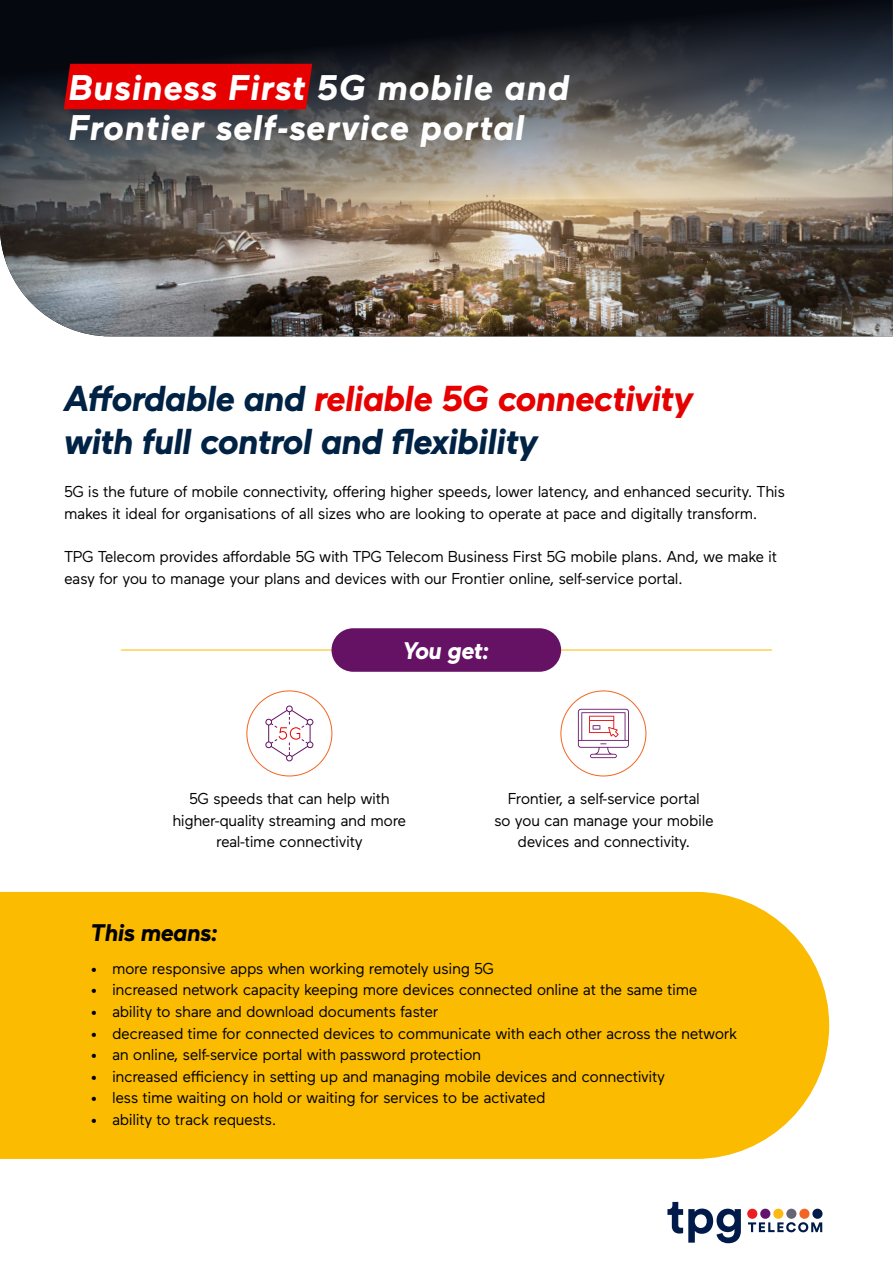
<style>
.page{position:relative;width:893px;height:1263px;background:#fff}
.page>*{position:absolute;margin:0;border:0;box-sizing:border-box;transform-origin:0 0}
.t1{font:italic 700 36px/43.2px "Maax";letter-spacing:-.025em;color:#024}
.t2{font:italic 700 35.55px/40.3px "Maax";letter-spacing:.02em;color:#fff}
.t3{font:italic 700 24px "Maax";letter-spacing:-.025em;color:#000}
.t4{font:italic 700 24px "Maax";letter-spacing:-.03em;color:#fff}
.t5{font:15.75px/21.6px "Maax";letter-spacing:-.025em;color:#000}
.s1{color:#e60000}
</style>
<div class="page">
<img style="left:31px;top:303px;width:862px;height:33px">
<img style="left:0;top:0;width:893px;height:303px">
<hr style="left:121px;top:650px;width:651px;height:1px;background:#fabb00">
<div style="left:0;top:892px;width:829px;height:267px;background:#fabb00"></div>
<svg style="left:667px;top:1202px;width:74px;height:41px"></svg>
<svg style="left:748px;top:1222px;width:74px;height:10px"></svg>
<div style="left:812px;top:1209px;width:10px;height:10px;background:#001b49;border-radius:50%"></div>
<div style="left:747px;top:1209px;width:10px;height:10px;background:#ed1d24;border-radius:50%"></div>
<div style="left:786px;top:1209px;width:10px;height:10px;background:#666577;border-radius:50%"></div>
<div style="left:799px;top:1209px;width:10px;height:10px;background:#f26522;border-radius:50%"></div>
<div style="left:773px;top:1209px;width:10px;height:10px;background:#fdb913;border-radius:50%"></div>
<div style="left:760px;top:1209px;width:10px;height:10px;background:#62136d;border-radius:50%"></div>
<div style="left:64px;top:64px;width:248px;height:45px;background:#e60000"></div>
<svg style="left:578px;top:709px;width:51px;height:49px"></svg>
<div style="left:331px;top:628px;width:230px;height:44px;background:#651265;border-radius:22px"></div>
<svg style="left:265px;top:705px;width:49px;height:56px"></svg>
<p class="t2" style="left:69px;top:66px;width:502px">Business First 5G mobile and<br>Frontier self-service portal</p>
<p class="t1" style="left:64px;top:375px;width:630px">Affordable and <span class="s1">reliable 5G connectivity </span>with full control and flexibility</p>
<p class="t5" style="left:64px;top:480px;width:722px">5G is the future of mobile connectivity, offering higher speeds, lower latency, and enhanced security. This makes it ideal for organisations of all sizes who are looking to operate at pace and digitally transform.</p>
<p class="t5" style="left:64px;top:545px;width:714px">TPG Telecom provides affordable 5G with TPG Telecom Business First 5G mobile plans. And, we make it easy for you to manage your plans and devices with our Frontier online, self-service portal.</p>
<p class="t4" style="left:403px;top:635px;width:88px">You get:</p>
<p class="t5" style="left:173px;top:787px;width:235px;text-align:center">5G speeds that can help with higher-quality streaming and more real-time connectivity</p>
<p class="t5" style="left:494px;top:787px;width:221px;text-align:center">Frontier, a self-service portal<br>so you can manage your mobile devices and connectivity.</p>
<p class="t3" style="left:91px;top:917px;width:129px">This means:</p>
<p class="t5" style="left:91px;top:957px;width:405px">• more responsive apps when working remotely using 5G</p>
<p class="t5" style="left:91px;top:978px;width:608px">• increased network capacity keeping more devices connected online at the same time</p>
<p class="t5" style="left:91px;top:1000px;width:349px">• ability to share and download documents faster</p>
<p class="t5" style="left:91px;top:1021px;width:648px">• decreased time for connected devices to communicate with each other across the network</p>
<p class="t5" style="left:91px;top:1043px;width:392px">• an online, self-service portal with password protection</p>
<p class="t5" style="left:91px;top:1065px;width:576px">• increased efficiency in setting up and managing mobile devices and connectivity</p>
<p class="t5" style="left:91px;top:1086px;width:456px">• less time waiting on hold or waiting for services to be activated</p>
<p class="t5" style="left:91px;top:1108px;width:187px">• ability to track requests.</p>
</div>
